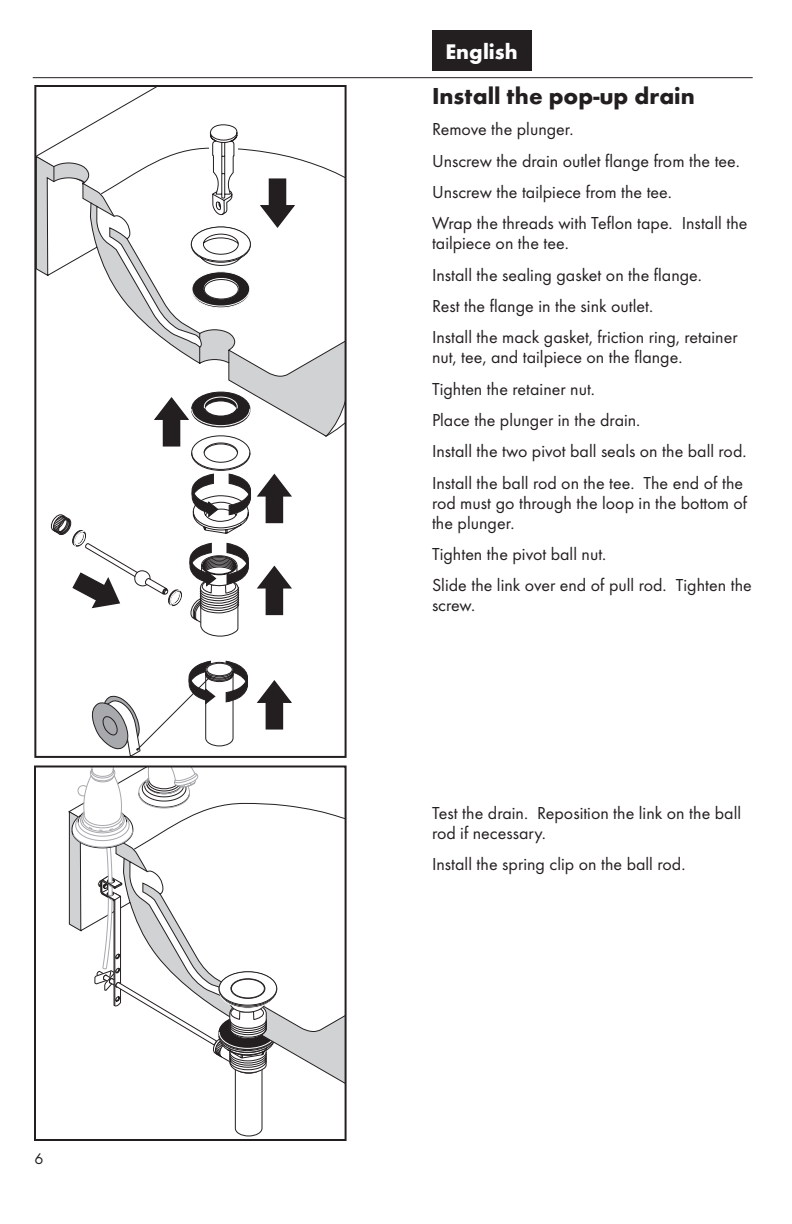
<style>
.page{position:relative;width:792px;height:1224px;background:#fff}
.page>*{position:absolute;margin:0;border:0;box-sizing:border-box;transform-origin:0 0}
.section_heading{font:700 24px "Futura TOT";color:#231f20}
.t1{font:700 22px "Futura TOT";color:#fff}
.body_text{font:18px/20px "Futura TOT Boo";color:#231f20}
</style>
<div class="page">
<hr style="left:33px;top:77px;width:720px;height:1px;background:#231f20">
<div style="left:432px;top:30px;width:99px;height:40px;background:#231f20"></div>
<svg style="left:37px;top:147px;width:307px;height:290px"></svg>
<div style="left:269px;top:179px;width:17px;height:27px;background:#231f20"></div>
<div style="left:269px;top:178px;width:17px;height:28px;border:1px solid #231f20"></div>
<svg style="left:258px;top:204px;width:38px;height:25px"></svg>
<div style="left:163px;top:419px;width:17px;height:27px;background:#231f20"></div>
<div style="left:163px;top:419px;width:17px;height:28px;border:1px solid #231f20"></div>
<div style="left:266px;top:702px;width:17px;height:27px;background:#231f20"></div>
<div style="left:266px;top:702px;width:17px;height:28px;border:1px solid #231f20"></div>
<svg style="left:256px;top:680px;width:36px;height:24px"></svg>
<svg style="left:153px;top:392px;width:98px;height:35px"></svg>
<svg style="left:51px;top:514px;width:131px;height:95px"></svg>
<svg style="left:91px;top:660px;width:157px;height:95px"></svg>
<svg style="left:189px;top:542px;width:60px;height:95px"></svg>
<div style="left:266px;top:588px;width:17px;height:26px;background:#231f20"></div>
<div style="left:266px;top:587px;width:17px;height:28px;border:1px solid #231f20"></div>
<svg style="left:256px;top:565px;width:36px;height:25px"></svg>
<svg style="left:191px;top:435px;width:103px;height:99px"></svg>
<svg style="left:53px;top:124px;width:198px;height:228px"></svg>
<div style="left:34px;top:85px;width:313px;height:673px;border:2px solid #231f20"></div>
<svg style="left:68px;top:804px;width:276px;height:279px"></svg>
<svg style="left:70px;top:768px;width:207px;height:368px"></svg>
<div style="left:34px;top:765px;width:313px;height:376px;border:2px solid #231f20"></div>
<p class="t1" style="left:446px;top:38px;width:74px">English</p>
<p class="section_heading" style="left:432px;top:81px;width:264px">Install the pop-up drain</p>
<p class="body_text" style="left:432px;top:119px;width:143px">Remove the plunger.</p>
<p class="body_text" style="left:432px;top:151px;width:309px">Unscrew the drain outlet flange from the tee.</p>
<p class="body_text" style="left:432px;top:182px;width:242px">Unscrew the tailpiece from the tee.</p>
<p class="body_text" style="left:432px;top:213px;width:317px">Wrap the threads with Teflon tape. Install the tailpiece on the tee.</p>
<p class="body_text" style="left:432px;top:265px;width:272px">Install the sealing gasket on the flange.</p>
<p class="body_text" style="left:432px;top:296px;width:223px">Rest the flange in the sink outlet.</p>
<p class="body_text" style="left:432px;top:327px;width:307px">Install the mack gasket, friction ring, retainer nut, tee, and tailpiece on the flange.</p>
<p class="body_text" style="left:432px;top:379px;width:165px">Tighten the retainer nut.</p>
<p class="body_text" style="left:432px;top:410px;width:210px">Place the plunger in the drain.</p>
<p class="body_text" style="left:432px;top:441px;width:316px">Install the two pivot ball seals on the ball rod.</p>
<p class="body_text" style="left:432px;top:473px;width:317px">Install the ball rod on the tee. The end of the rod must go through the loop in the bottom of the plunger.</p>
<p class="body_text" style="left:432px;top:544px;width:176px">Tighten the pivot ball nut.</p>
<p class="body_text" style="left:432px;top:575px;width:321px">Slide the link over end of pull rod. Tighten the screw.</p>
<p class="body_text" style="left:432px;top:802px;width:311px">Test the drain. Reposition the link on the ball rod if necessary.</p>
<p class="body_text" style="left:432px;top:854px;width:255px">Install the spring clip on the ball rod.</p>
</div>
